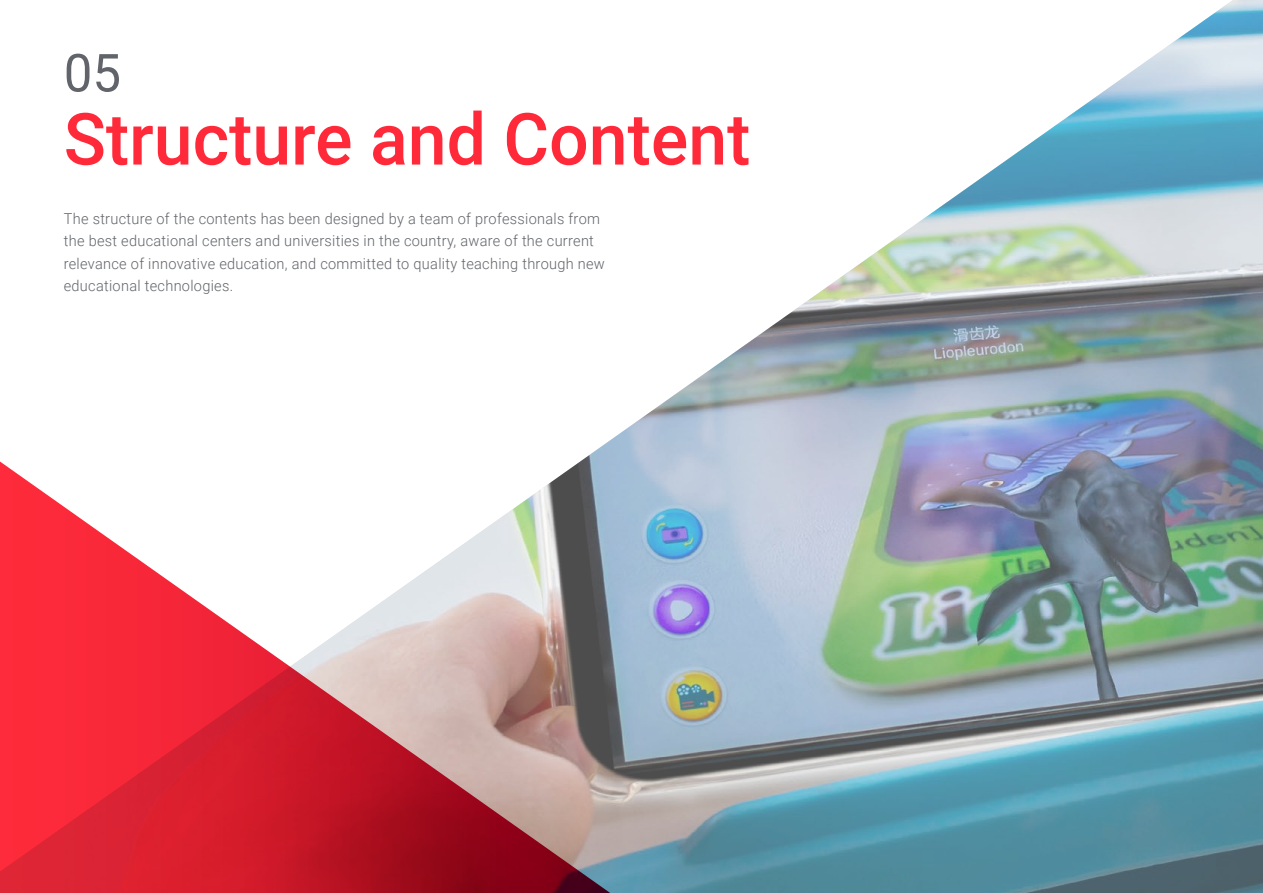
<style>
.page{position:relative;width:1263px;height:893px;background:#fff}
.page>*{position:absolute;margin:0;border:0;box-sizing:border-box;transform-origin:0 0}
.t1{font:500 72px "Roboto";color:#ff293a}
.t2{font:52.5px "Roboto";color:#61646a}
.t3{font:300 15px/22.5px "Roboto";letter-spacing:.02em;color:#61646a}
</style>
<div class="page">
<img style="left:602px;top:0;width:661px;height:893px">
<svg style="left:0;top:446px;width:640px;height:447px"></svg>
<h2 class="t2" style="left:64px;top:36px;width:59px">05</h2>
<h1 class="t1" style="left:64px;top:89px;width:688px">Structure and Content</h1>
<p class="t3" style="left:64px;top:207px;width:543px">The structure of the contents has been designed by a team of professionals from the best educational centers and universities in the country, aware of the current relevance of innovative education, and committed to quality teaching through new educational technologies.</p>
</div>
